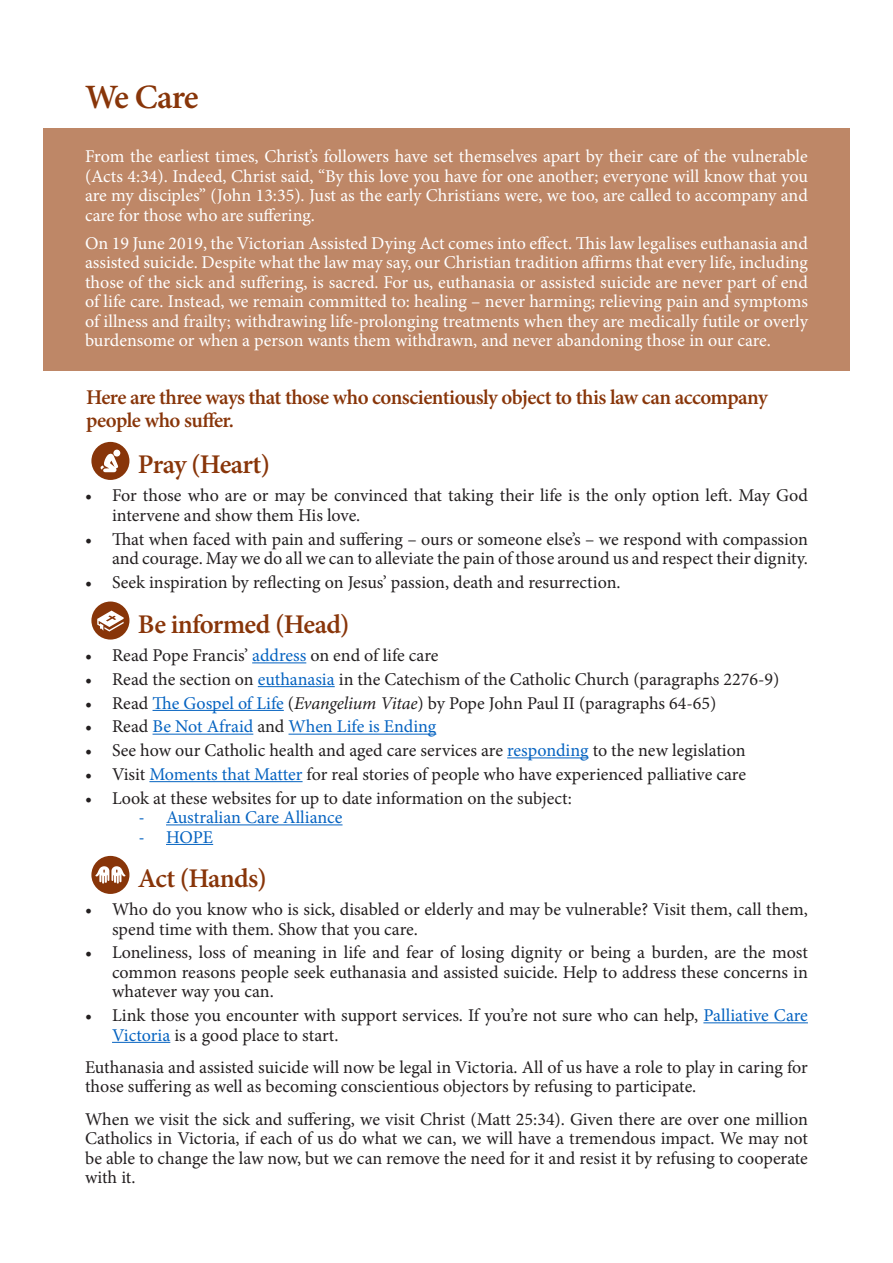
<style>
.page{position:relative;width:893px;height:1263px;background:#fff}
.page>*{position:absolute;margin:0;border:0;box-sizing:border-box;transform-origin:0 0}
.t1{font:600 34.2px "Minion Pro";letter-spacing:-.035em;color:#883509}
.t2{font:600 27px "Minion Pro";letter-spacing:-.025em;color:#883509}
.t3{font:600 21px/22.5px "Minion Pro";letter-spacing:-.025em;color:#883509}
.Text{font:18px/19.5px "Minion Pro";color:#231f20}
.Text-2{font:18px/19.5px "Minion Pro";color:#fff;text-align:justify}
.t4{font:18px "Minion Pro";color:#0563c1}
.s1{color:#0563c1}
.s2{font-style:italic}
.s3{color:#231f20}
.s4{font-family:"Calibri";font-size:16.5px}
</style>
<div class="page">
<div style="left:43px;top:129px;width:807px;height:242px;background:#be8767"></div>
<hr style="left:252px;top:662px;width:54px;height:1px;background:#0563c1">
<hr style="left:258px;top:686px;width:77px;height:1px;background:#0563c1">
<hr style="left:153px;top:710px;width:131px;height:1px;background:#0563c1">
<hr style="left:153px;top:734px;width:100px;height:1px;background:#0563c1">
<hr style="left:289px;top:734px;width:147px;height:1px;background:#0563c1">
<hr style="left:507px;top:757px;width:82px;height:1px;background:#0563c1">
<hr style="left:149px;top:781px;width:154px;height:1px;background:#0563c1">
<hr style="left:166px;top:824px;width:177px;height:1px;background:#0563c1">
<hr style="left:166px;top:844px;width:47px;height:1px;background:#0563c1">
<hr style="left:703px;top:1022px;width:105px;height:1px;background:#0563c1">
<hr style="left:112px;top:1042px;width:58px;height:1px;background:#0563c1">
<div style="left:91px;top:442px;width:38px;height:38px;background:#883509;border-radius:50%"></div>
<div style="left:113px;top:450px;width:7px;height:6px;background:#fff;border-radius:50%"></div>
<svg style="left:101px;top:453px;width:18px;height:19px"></svg>
<div style="left:91px;top:601px;width:38px;height:38px;background:#883509;border-radius:50%"></div>
<svg style="left:97px;top:610px;width:27px;height:21px"></svg>
<div style="left:91px;top:856px;width:38px;height:38px;background:#883509;border-radius:50%"></div>
<svg style="left:95px;top:866px;width:31px;height:17px"></svg>
<p class="t1" style="left:85px;top:73px;width:115px">We Care</p>
<p class="Text-2" style="left:85px;top:147px;width:724px">From the earliest times, Christ’s followers have set themselves apart by their care of the vulnerable (Acts 4:34). Indeed, Christ said, “By this love you have for one another; everyone will know that you are my disciples” (John 13:35). Just as the early Christians were, we too, are called to accompany and care for those who are suffering.</p>
<p class="Text-2" style="left:85px;top:233px;width:724px">On 19 June 2019, the Victorian Assisted Dying Act comes into effect. This law legalises euthanasia and assisted suicide. Despite what the law may say, our Christian tradition affirms that every life, including those of the sick and suffering, is sacred. For us, euthanasia or assisted suicide are never part of end of life care. Instead, we remain committed to: healing – never harming; relieving pain and symptoms of illness and frailty; withdrawing life-prolonging treatments when they are medically futile or overly burdensome or when a person wants them withdrawn, and never abandoning those in our care.</p>
<p class="t3" style="left:86px;top:386px;width:683px">Here are three ways that those who conscientiously object to this law can accompany people who suffer.</p>
<p class="t2" style="left:138px;top:446px;width:134px">Pray (Heart)</p>
<p class="Text" style="left:112px;top:486px;width:697px;text-indent:-27px">• For those who are or may be convinced that taking their life is the only option left. May God intervene and show them His love.</p>
<p class="Text" style="left:85px;top:529px;width:724px;text-align:right">• That when faced with pain and suffering – ours or someone else’s – we respond with compassion and courage. May we do all we can to alleviate the pain of those around us and respect their dignity.</p>
<p class="Text" style="left:85px;top:572px;width:537px">• Seek inspiration by reflecting on Jesus’ passion, death and resurrection.</p>
<p class="t2" style="left:138px;top:606px;width:213px">Be informed (Head)</p>
<p class="Text" style="left:85px;top:646px;width:355px">• Read Pope Francis’ <span class="s1">address</span> on end of life care</p>
<p class="Text" style="left:85px;top:669px;width:696px">• Read the section on <span class="s1">euthanasia</span> in the Catechism of the Catholic Church (paragraphs 2276-9)</p>
<p class="Text" style="left:85px;top:693px;width:633px">• Read <span class="s1">The Gospel of Life</span> (<span class="s2">Evangelium Vitae</span>) by Pope John Paul II (paragraphs 64-65)</p>
<p class="t4" style="left:85px;top:714px;width:353px"><span class="s3">• Read</span> Be Not Afraid <span class="s3">and</span> When Life is Ending</p>
<p class="Text" style="left:85px;top:741px;width:662px">• See how our Catholic health and aged care services are <span class="s1">responding</span> to the new legislation</p>
<p class="Text" style="left:85px;top:764px;width:662px">• Visit <span class="s1">Moments that Matter</span> for real stories of people who have experienced palliative care</p>
<p class="Text" style="left:85px;top:788px;width:488px">• Look at these websites for up to date information on the subject:</p>
<p class="t4" style="left:139px;top:805px;width:205px"><span class="s4">-</span> Australian Care Alliance</p>
<p class="t4" style="left:139px;top:825px;width:76px"><span class="s4">-</span> HOPE</p>
<p class="t2" style="left:138px;top:860px;width:131px">Act (Hands)</p>
<p class="Text" style="left:112px;top:900px;width:697px;text-indent:-27px">• Who do you know who is sick, disabled or elderly and may be vulnerable? Visit them, call them, spend time with them. Show that you care.</p>
<p class="Text" style="left:112px;top:943px;width:697px;text-align:justify;text-indent:-27px">• Loneliness, loss of meaning in life and fear of losing dignity or being a burden, are the most common reasons people seek euthanasia and assisted suicide. Help to address these concerns in whatever way you can.</p>
<p class="Text" style="left:112px;top:1006px;width:697px;text-indent:-27px">• Link those you encounter with support services. If you’re not sure who can help, <span class="s1">Palliative Care<br>Victoria</span> is a good place to start.</p>
<p class="Text" style="left:85px;top:1057px;width:724px">Euthanasia and assisted suicide will now be legal in Victoria. All of us have a role to play in caring for those suffering as well as becoming conscientious objectors by refusing to participate.</p>
<p class="Text" style="left:85px;top:1109px;width:724px;text-align:justify">When we visit the sick and suffering, we visit Christ (Matt 25:34). Given there are over one million Catholics in Victoria, if each of us do what we can, we will have a tremendous impact. We may not be able to change the law now, but we can remove the need for it and resist it by refusing to cooperate with it.</p>
</div>
